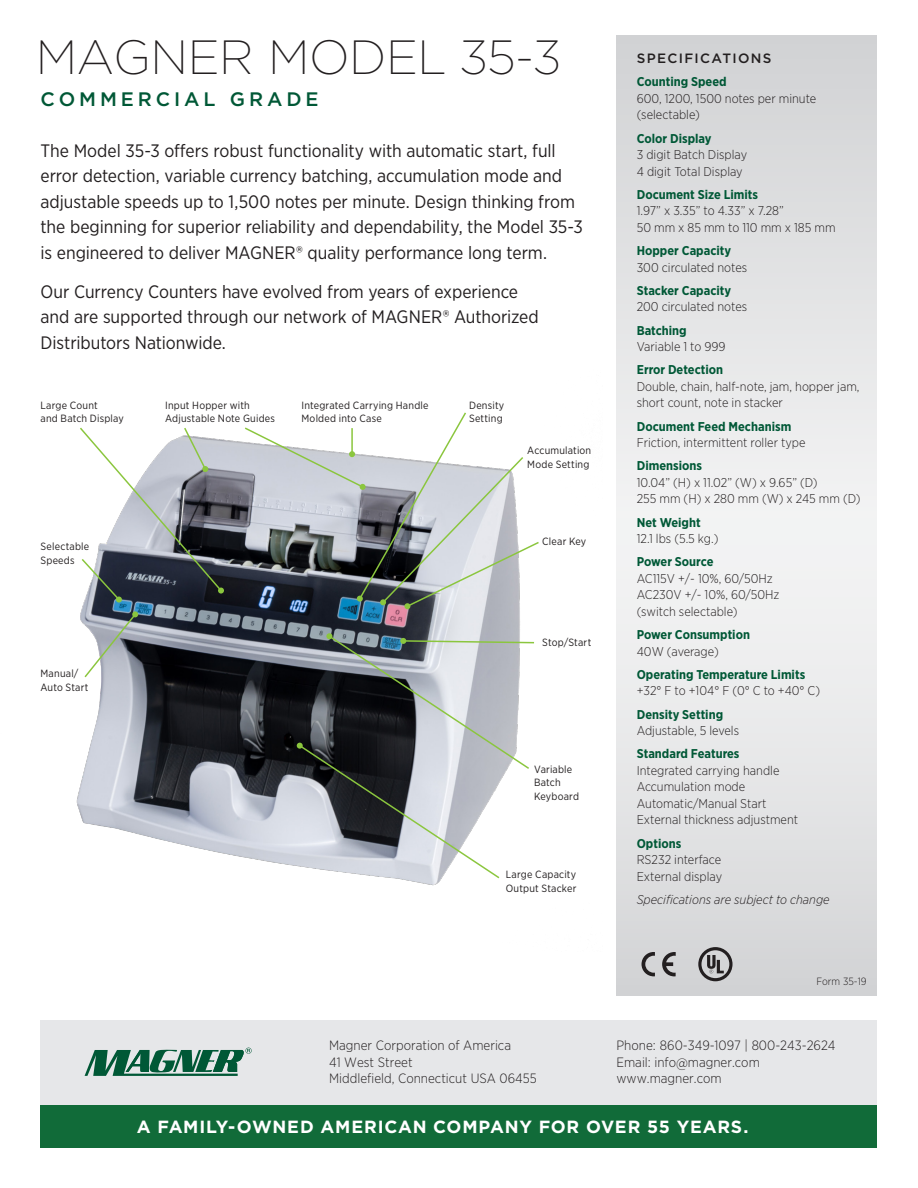
<style>
.page{position:relative;width:918px;height:1188px;background:#fff}
.page>*{position:absolute;margin:0;border:0;box-sizing:border-box;transform-origin:0 0}
.t1{font:200 48px "Gotham";letter-spacing:-.01em;color:#231f20}
.t2{font:500 19.5px "Gotham";letter-spacing:.2em;color:#005836}
.Subhead_New{font:18px/25.5px "Gotham Narrow";letter-spacing:-.005em;color:#231f20}
.Bullets_sans_serif{font:700 17.55px "Gotham";letter-spacing:.04em;color:#fff}
.Specs{font:300 13.5px "Gotham Narrow";color:#231f20}
.Wide_Specifications{font:500 13.5px "Gotham";letter-spacing:.1em;color:#231f20}
.Specifications{font:300 12.75px/16.5px "Gotham Narrow";color:#231f20}
.Specifications_Heade{font:700 12.75px "Gotham Narrow";color:#005836}
.Specifications-2{font:italic 300 12.75px "Gotham Narrow";color:#231f20}
.Subhead_New-2{font:10.5px "Gotham Narrow";letter-spacing:.02em;color:#231f20}
.Specs-2{font:300 10.5px "Gotham Narrow";color:#231f20}
</style>
<div class="page">
<div style="left:40px;top:1020px;width:838px;height:85px;background:#e6e7e9"></div>
<div style="left:40px;top:1105px;width:837px;height:43px;background:#116b39"></div>
<img style="left:76px;top:439px;width:444px;height:447px">
<svg style="left:616px;top:36px;width:261px;height:960px;fill:#e5e5e6"></svg>
<svg style="left:85px;top:1048px;width:167px;height:28px"></svg>
<svg style="left:243px;top:412px;width:296px;height:197px"></svg>
<svg style="left:297px;top:633px;width:238px;height:247px"></svg>
<svg style="left:78px;top:427px;width:146px;height:176px"></svg>
<svg style="left:83px;top:611px;width:55px;height:68px"></svg>
<svg style="left:662px;top:952px;width:14px;height:24px"></svg>
<svg style="left:642px;top:952px;width:13px;height:24px"></svg>
<svg style="left:698px;top:947px;width:35px;height:34px"></svg>
<p class="t1" style="left:36px;top:27px;width:527px">MAGNER MODEL 35-3</p>
<p class="t2" style="left:40px;top:87px;width:280px">COMMERCIAL GRADE</p>
<p class="Subhead_New" style="left:40px;top:137px;width:544px">The Model 35-3 offers robust functionality with automatic start, full error detection, variable currency batching, accumulation mode and adjustable speeds up to 1,500 notes per minute. Design thinking from the beginning for superior reliability and dependability, the Model 35-3 is engineered to deliver MAGNER® quality performance long term.</p>
<p class="Subhead_New" style="left:40px;top:278px;width:500px">Our Currency Counters have evolved from years of experience and are supported through our network of MAGNER® Authorized<br>Distributors Nationwide.</p>
<p class="Subhead_New-2" style="left:40px;top:399px;width:59px">Large Count</p>
<p class="Subhead_New-2" style="left:40px;top:412px;width:85px">and Batch Display</p>
<p class="Subhead_New-2" style="left:40px;top:540px;width:50px">Selectable</p>
<p class="Subhead_New-2" style="left:40px;top:554px;width:36px">Speeds</p>
<p class="Subhead_New-2" style="left:40px;top:667px;width:40px">Manual/</p>
<p class="Subhead_New-2" style="left:40px;top:681px;width:50px">Auto Start</p>
<p class="Subhead_New-2" style="left:165px;top:399px;width:86px">Input Hopper with</p>
<p class="Subhead_New-2" style="left:165px;top:412px;width:112px">Adjustable Note Guides</p>
<p class="Subhead_New-2" style="left:302px;top:399px;width:129px">Integrated Carrying Handle</p>
<p class="Subhead_New-2" style="left:302px;top:412px;width:82px">Molded into Case</p>
<p class="Subhead_New-2" style="left:469px;top:399px;width:37px">Density</p>
<p class="Subhead_New-2" style="left:469px;top:412px;width:35px">Setting</p>
<p class="Subhead_New-2" style="left:527px;top:444px;width:65px">Accumulation</p>
<p class="Subhead_New-2" style="left:527px;top:458px;width:64px">Mode Setting</p>
<p class="Subhead_New-2" style="left:542px;top:535px;width:46px">Clear Key</p>
<p class="Subhead_New-2" style="left:542px;top:636px;width:51px">Stop/Start</p>
<p class="Subhead_New-2" style="left:534px;top:762px;width:40px">Variable</p>
<p class="Subhead_New-2" style="left:534px;top:776px;width:28px">Batch</p>
<p class="Subhead_New-2" style="left:534px;top:789px;width:46px">Keyboard</p>
<p class="Subhead_New-2" style="left:506px;top:868px;width:72px">Large Capacity</p>
<p class="Subhead_New-2" style="left:506px;top:881px;width:72px">Output Stacker</p>
<p class="Wide_Specifications" style="left:637px;top:50px;width:136px">SPECIFICATIONS</p>
<p class="Specifications_Heade" style="left:637px;top:74px;width:91px">Counting Speed</p>
<p class="Specifications" style="left:637px;top:90px;width:181px">600, 1200, 1500 notes per minute (selectable)</p>
<p class="Specifications_Heade" style="left:637px;top:130px;width:76px">Color Display</p>
<p class="Specifications" style="left:637px;top:146px;width:112px">3 digit Batch Display</p>
<p class="Specifications" style="left:637px;top:163px;width:107px">4 digit Total Display</p>
<p class="Specifications_Heade" style="left:637px;top:186px;width:123px">Document Size Limits</p>
<p class="Specifications" style="left:637px;top:202px;width:149px">1.97” x 3.35” to 4.33” x 7.28”</p>
<p class="Specifications" style="left:637px;top:219px;width:200px">50 mm x 85 mm to 110 mm x 185 mm</p>
<p class="Specifications_Heade" style="left:637px;top:242px;width:96px">Hopper Capacity</p>
<p class="Specifications" style="left:637px;top:259px;width:112px">300 circulated notes</p>
<p class="Specifications_Heade" style="left:637px;top:282px;width:96px">Stacker Capacity</p>
<p class="Specifications" style="left:637px;top:298px;width:112px">200 circulated notes</p>
<p class="Specifications_Heade" style="left:637px;top:322px;width:52px">Batching</p>
<p class="Specifications" style="left:637px;top:338px;width:90px">Variable 1 to 999</p>
<p class="Specifications_Heade" style="left:637px;top:362px;width:88px">Error Detection</p>
<p class="Specifications" style="left:637px;top:378px;width:224px">Double, chain, half-note, jam, hopper jam, short count, note in stacker</p>
<p class="Specifications_Heade" style="left:637px;top:418px;width:156px">Document Feed Mechanism</p>
<p class="Specifications" style="left:637px;top:434px;width:170px">Friction, intermittent roller type</p>
<p class="Specifications_Heade" style="left:637px;top:458px;width:67px">Dimensions</p>
<p class="Specifications" style="left:637px;top:474px;width:182px">10.04” (H) x 11.02” (W) x 9.65” (D)</p>
<p class="Specifications" style="left:637px;top:490px;width:225px">255 mm (H) x 280 mm (W) x 245 mm (D)</p>
<p class="Specifications_Heade" style="left:637px;top:514px;width:65px">Net Weight</p>
<p class="Specifications" style="left:637px;top:530px;width:83px">12.1 lbs (5.5 kg.)</p>
<p class="Specifications_Heade" style="left:637px;top:554px;width:78px">Power Source</p>
<p class="Specifications" style="left:637px;top:570px;width:138px">AC115V +/- 10%, 60/50Hz</p>
<p class="Specifications" style="left:637px;top:586px;width:144px">AC230V +/- 10%, 60/50Hz</p>
<p class="Specifications" style="left:637px;top:603px;width:102px">(switch selectable)</p>
<p class="Specifications_Heade" style="left:637px;top:626px;width:115px">Power Consumption</p>
<p class="Specifications" style="left:637px;top:643px;width:83px">40W (average)</p>
<p class="Specifications_Heade" style="left:637px;top:666px;width:170px">Operating Temperature Limits</p>
<p class="Specifications" style="left:637px;top:682px;width:185px">+32° F to +104° F (0° C to +40° C)</p>
<p class="Specifications_Heade" style="left:637px;top:706px;width:88px">Density Setting</p>
<p class="Specifications" style="left:637px;top:722px;width:104px">Adjustable, 5 levels</p>
<p class="Specifications_Heade" style="left:637px;top:746px;width:104px">Standard Features</p>
<p class="Specifications" style="left:637px;top:762px;width:144px">Integrated carrying handle</p>
<p class="Specifications" style="left:637px;top:778px;width:110px">Accumulation mode</p>
<p class="Specifications" style="left:637px;top:795px;width:131px">Automatic/Manual Start</p>
<p class="Specifications" style="left:637px;top:811px;width:163px">External thickness adjustment</p>
<p class="Specifications_Heade" style="left:637px;top:835px;width:46px">Options</p>
<p class="Specifications" style="left:637px;top:851px;width:86px">RS232 interface</p>
<p class="Specifications" style="left:637px;top:868px;width:87px">External display</p>
<p class="Specifications-2" style="left:637px;top:892px;width:194px">Specifications are subject to change</p>
<p class="Specs" style="left:329px;top:1037px;width:183px">Magner Corporation of America</p>
<p class="Specs" style="left:329px;top:1054px;width:85px">41 West Street</p>
<p class="Specs" style="left:329px;top:1070px;width:209px">Middlefield, Connecticut USA 06455</p>
<p class="Specs-2" style="left:816px;top:975px;width:52px">Form 35-19</p>
<p class="Specs" style="left:616px;top:1037px;width:221px">Phone: 860-349-1097 | 800-243-2624</p>
<p class="Specs" style="left:616px;top:1054px;width:145px">Email: info@magner.com</p>
<p class="Specs" style="left:616px;top:1070px;width:107px">www.magner.com</p>
<p class="Bullets_sans_serif" style="left:137px;top:1115px;width:613px">A FAMILY-OWNED AMERICAN COMPANY FOR OVER 55 YEARS.</p>
</div>
